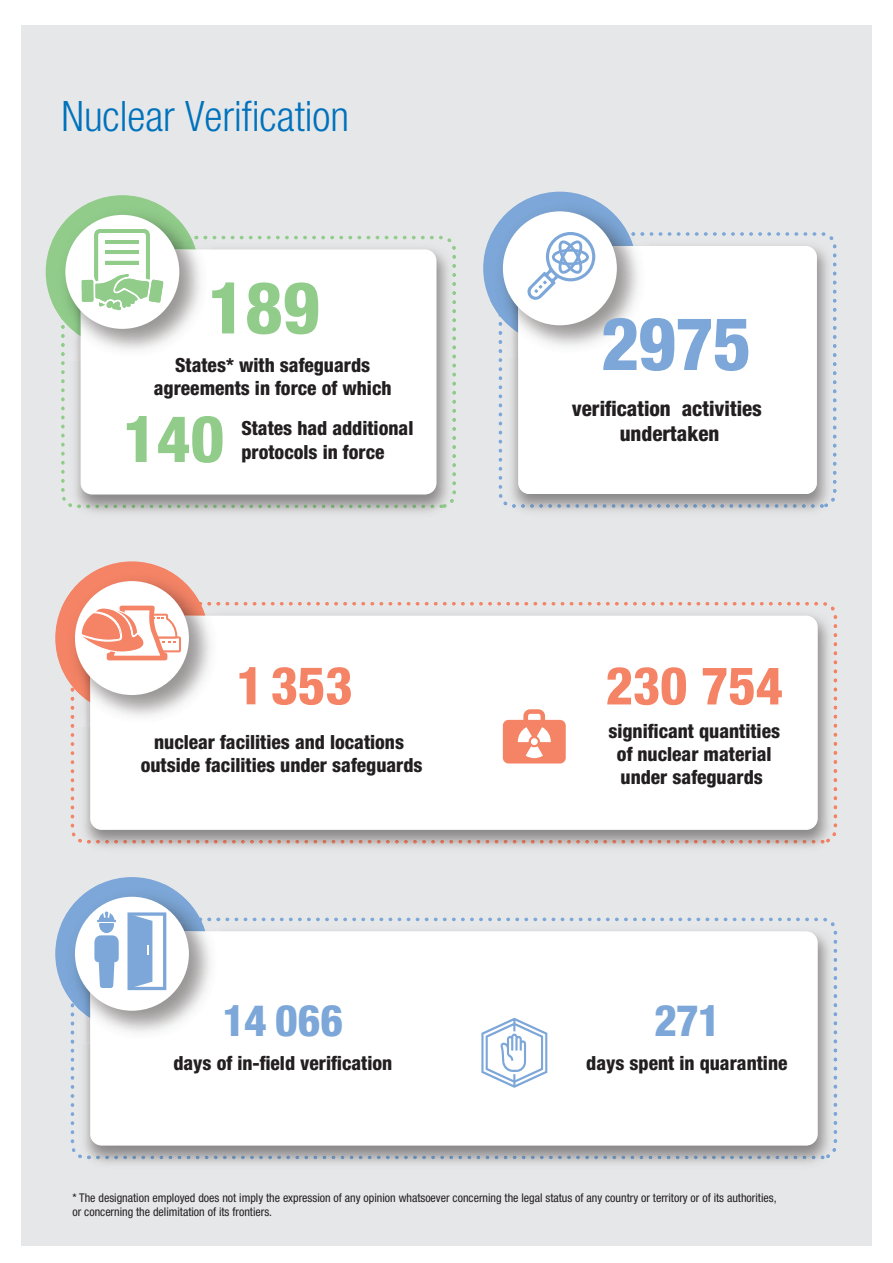
<style>
.page{position:relative;width:893px;height:1263px;background:#fff}
.page>*{position:absolute;margin:0;border:0;box-sizing:border-box;transform-origin:0 0}
.t1{font:800 condensed 73.5px "Helvetica Neue LTW1 G";color:#7ca7d8}
.t2{font:800 condensed 72px "Helvetica Neue LTW1 G";color:#91cc8a}
.t3{font:800 condensed 65.1px "Helvetica Neue LTW1 G";color:#91cc8a}
.t4{font:800 condensed 52.5px "Helvetica Neue LTW1 G";color:#f48465}
.t5{font:800 condensed 43.65px "Helvetica Neue LTW1 G";color:#7ca7d8}
.t6{font:300 condensed 42px "Helvetica Neue LTW1 G";color:#0072bc}
.t7{font:800 condensed 21px/25.2px "Helvetica Neue LTW1 G";color:#231f20;text-align:center}
.t8{font:800 condensed 19.5px/23.4px "Helvetica Neue LTW1 G";color:#231f20;text-align:center}
.t9{font:condensed 12px/14.4px "Helvetica Neue LTW1 G";color:#231f20}
</style>
<div class="page">
<div style="left:21px;top:26px;width:851px;height:1220px;background:#e6e7e9"></div>
<div style="left:55px;top:561px;width:154px;height:154px;background:#f48465;border-radius:50%"></div>
<img style="left:78px;top:606px;width:760px;height:241px">
<img style="left:831px;top:607px;width:6px;height:193px">
<div style="left:90px;top:616px;width:728px;height:214px;background:#fff;border-radius:11px"></div>
<img style="left:70px;top:690px;width:6px;height:37px">
<img style="left:71px;top:690px;width:3px;height:37px">
<img style="left:202px;top:602px;width:18px;height:3px">
<img style="left:62px;top:568px;width:140px;height:122px">
<img style="left:78px;top:606px;width:143px;height:121px">
<img style="left:76px;top:606px;width:129px;height:96px">
<img style="left:90px;top:616px;width:131px;height:111px">
<div style="left:75px;top:581px;width:114px;height:114px;background:#fff;border-radius:50%"></div>
<div style="left:46px;top:195px;width:153px;height:154px;background:#91cc8a;border-radius:50%"></div>
<img style="left:68px;top:248px;width:388px;height:265px">
<img style="left:447px;top:240px;width:9px;height:191px">
<div style="left:81px;top:250px;width:355px;height:244px;background:#fff;border-radius:11px"></div>
<img style="left:61px;top:325px;width:4px;height:31px">
<svg style="left:194px;top:236px;width:13px;height:3px"></svg>
<img style="left:53px;top:202px;width:139px;height:123px">
<img style="left:68px;top:248px;width:144px;height:113px">
<img style="left:67px;top:240px;width:129px;height:96px">
<img style="left:81px;top:249px;width:131px;height:112px">
<div style="left:65px;top:215px;width:114px;height:114px;background:#fff;border-radius:50%"></div>
<div style="left:483px;top:192px;width:153px;height:153px;background:#7ca7d8;border-radius:50%"></div>
<img style="left:503px;top:245px;width:334px;height:266px">
<img style="left:829px;top:237px;width:7px;height:192px">
<div style="left:518px;top:246px;width:299px;height:248px;background:#fff;border-radius:11px"></div>
<img style="left:498px;top:323px;width:5px;height:29px">
<img style="left:499px;top:322px;width:3px;height:31px">
<img style="left:631px;top:232px;width:19px;height:4px">
<img style="left:491px;top:199px;width:139px;height:121px">
<img style="left:503px;top:245px;width:147px;height:113px">
<img style="left:503px;top:237px;width:130px;height:96px">
<img style="left:518px;top:246px;width:132px;height:112px">
<div style="left:503px;top:211px;width:114px;height:114px;background:#fff;border-radius:50%"></div>
<svg style="left:527px;top:232px;width:68px;height:68px"></svg>
<svg style="left:82px;top:229px;width:81px;height:81px"></svg>
<svg style="left:77px;top:606px;width:104px;height:54px"></svg>
<div style="left:55px;top:877px;width:154px;height:153px;background:#7ca7d8;border-radius:50%"></div>
<img style="left:78px;top:932px;width:760px;height:232px">
<img style="left:831px;top:923px;width:6px;height:193px">
<div style="left:90px;top:931px;width:728px;height:214px;background:#fff;border-radius:11px"></div>
<img style="left:70px;top:1013px;width:5px;height:30px">
<img style="left:71px;top:1006px;width:3px;height:37px">
<img style="left:202px;top:918px;width:18px;height:3px">
<img style="left:62px;top:884px;width:140px;height:122px">
<img style="left:78px;top:930px;width:128px;height:113px">
<img style="left:76px;top:923px;width:129px;height:95px">
<img style="left:90px;top:931px;width:131px;height:112px">
<div style="left:75px;top:897px;width:114px;height:114px;background:#fff;border-radius:50%"></div>
<svg style="left:94px;top:935px;width:25px;height:53px"></svg>
<div style="left:99px;top:917px;width:15px;height:16px;background:#7ca7d8;border-radius:50%"></div>
<svg style="left:97px;top:911px;width:19px;height:12px"></svg>
<svg style="left:127px;top:912px;width:39px;height:78px"></svg>
<svg style="left:503px;top:709px;width:63px;height:54px"></svg>
<svg style="left:481px;top:1018px;width:66px;height:70px"></svg>
<h3 class="t6" style="left:61px;top:92px;width:289px">Nuclear Verification</h3>
<h2 class="t2" style="left:208px;top:264px;width:114px">189</h2>
<p class="t8" style="left:154px;top:353px;width:239px">States* with safeguards agreements in force of which</p>
<p class="t8" style="left:241px;top:416px;width:174px">States had additional</p>
<h3 class="t3" style="left:123px;top:399px;width:103px">140</h3>
<p class="t8" style="left:241px;top:440px;width:145px">protocols in force</p>
<h3 class="t4" style="left:236px;top:653px;width:118px">1 353</h3>
<p class="t8" style="left:141px;top:730px;width:283px">nuclear facilities and locations outside facilities under safeguards</p>
<h3 class="t5" style="left:223px;top:994px;width:122px">14 066</h3>
<p class="t8" style="left:173px;top:1051px;width:220px">days of in-field verification</p>
<h1 class="t1" style="left:601px;top:299px;width:152px">2975</h1>
<p class="t7" style="left:572px;top:396px;width:192px">verification activities undertaken</p>
<h3 class="t4" style="left:605px;top:654px;width:179px">230 754</h3>
<p class="t8" style="left:608px;top:719px;width:173px">significant quantities of nuclear material under safeguards</p>
<h3 class="t5" style="left:654px;top:994px;width:68px">271</h3>
<p class="t8" style="left:586px;top:1051px;width:203px">days spent in quarantine</p>
<p class="t9" style="left:72px;top:1191px;width:706px">* The designation employed does not imply the expression of any opinion whatsoever concerning the legal status of any country or territory or of its authorities, or concerning the delimitation of its frontiers.</p>
</div>
